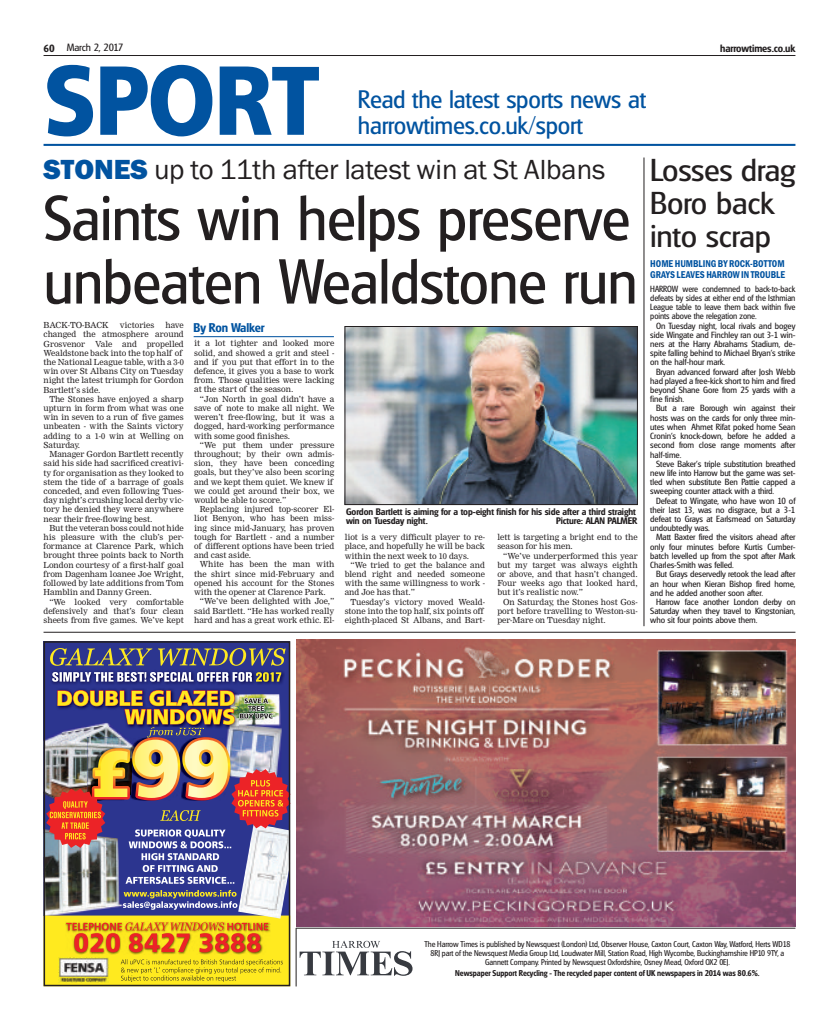
<style>
.page{position:relative;width:839px;height:1030px;background:#fff}
.page>*{position:absolute;margin:0;border:0;box-sizing:border-box;transform-origin:0 0}
.t1{font:800 102.38px "Front Page";letter-spacing:-.02em;color:#0153a0;scale:.9 1}
.t2{font:61.38px/63.5px "Glasgow Serial";letter-spacing:-.01em;color:#231f20}
.t3{font:30.75px/32.8px "Glasgow Serial";letter-spacing:-.01em;color:#231f20;scale:1.05 1}
.t4{font:28.62px "Franklin Gothic";letter-spacing:-.005em;color:#231f20}
.t5{font:24.62px/25.6px "Glasgow Serial";letter-spacing:-.01em;color:#0153a0}
.t6{font:700 12.25px "Glasgow Serial";letter-spacing:-.01em;color:#0153a0}
.t7{font:600 condensed 10.25px/11.2px "Franklin Gothic";letter-spacing:-.005em;color:#0153a0;scale:.95 1}
.t8{font:700 10.25px "Glasgow Serial";letter-spacing:-.01em;color:#231f20}
.t9{font:10.25px "Glasgow Serial";letter-spacing:-.01em;color:#231f20}
.t10{font:700 9.25px/9.2px "Glasgow Serial";letter-spacing:-.01em;color:#231f20}
.t11{font:8.75px/9.2px "Glasgow Serial";letter-spacing:-.01em;color:#231f20;text-align:justify}
.t12{font:8.75px/9.2px "Glasgow Serial";letter-spacing:-.01em;color:#231f20;text-align:justify;scale:.95 1}
.t13{font:8.25px/9.2px "Newsprint";letter-spacing:-.005em;color:#231f20;text-align:justify}
.t14{font:8.25px/9.2px "Glasgow Serial";letter-spacing:-.01em;color:#231f20;text-align:center;scale:.95 1}
.t15{font:700 8.25px "Glasgow Serial";letter-spacing:-.01em;color:#231f20;scale:.95 1}
.s1{font-weight:700}
.s2{font-weight:800;color:#0153a0}
</style>
<div class="page">
<img style="left:47px;top:648px;width:240px;height:335px">
<svg style="left:65px;top:648px;width:220px;height:18px;background:#646570"></svg>
<img style="left:49px;top:669px;width:236px;height:16px">
<svg style="left:52px;top:672px;width:229px;height:10px"></svg>
<img style="left:55px;top:688px;width:184px;height:22px">
<img style="left:73px;top:690px;width:162px;height:1px">
<img style="left:87px;top:737px;width:50px;height:64px">
<img style="left:147px;top:737px;width:35px;height:1px">
<img style="left:92px;top:748px;width:38px;height:52px">
<img style="left:94px;top:751px;width:34px;height:46px">
<img style="left:182px;top:737px;width:48px;height:32px">
<img style="left:135px;top:740px;width:93px;height:29px">
<svg style="left:47px;top:789px;width:58px;height:59px;background:#d3553f"></svg>
<img style="left:59px;top:957px;width:49px;height:26px">
<img style="left:65px;top:921px;width:205px;height:34px">
<svg style="left:66px;top:922px;width:202px;height:30px;background:#e48b1f"></svg>
<svg style="left:121px;top:959px;width:162px;height:23px;background:#e4d11f"></svg>
<img style="left:238px;top:884px;width:49px;height:35px">
<svg style="left:123px;top:890px;width:114px;height:20px;background:#686c8f"></svg>
<img style="left:58px;top:691px;width:216px;height:46px">
<svg style="left:125px;top:769px;width:162px;height:115px;background:#897090"></svg>
<div style="left:44px;top:641px;width:246px;height:345px;border:2px solid #231f20"></div>
<img style="left:296px;top:639px;width:499px;height:287px">
<hr style="left:194px;top:336px;width:140px;height:1px;background:#0153a0">
<img style="left:346px;top:328px;width:289px;height:175px">
<div style="left:344px;top:326px;width:293px;height:179px;border:1px solid #231f20"></div>
<hr style="left:44px;top:144px;width:751px;height:2px;background:#0153a0">
<hr style="left:643px;top:158px;width:1px;height:468px;background:#231f20">
<hr style="left:44px;top:55px;width:751px;height:1px;background:#231f20">
<hr style="left:44px;top:632px;width:751px;height:1px;background:#231f20">
<hr style="left:296px;top:928px;width:499px;height:1px;background:#231f20">
<hr style="left:296px;top:928px;width:1px;height:58px;background:#231f20">
<svg style="left:299px;top:941px;width:113px;height:35px"></svg>
<p class="t9" style="left:44px;top:42px;width:82px"><span class="s1">60</span> March 2, 2017</p>
<p class="t8" style="left:720px;top:42px;width:77px">harrowtimes.co.uk</p>
<h1 class="t1" style="left:44px;top:41px;width:309px">SPORT</h1>
<h3 class="t5" style="left:358px;top:86px;width:290px">Read the latest sports news at harrowtimes.co.uk/sport</h3>
<h3 class="t4" style="left:44px;top:154px;width:563px"><span class="s2">STONES</span> up to 11th after latest win at St Albans</h3>
<h2 class="t2" style="left:44px;top:186px;width:595px">Saints win helps preserve unbeaten Wealdstone run</h2>
<p class="t13" style="left:44px;top:321px;width:67px">BACK-TO-BACK</p>
<p class="t13" style="left:120px;top:321px;width:36px">victories</p>
<p class="t13" style="left:44px;top:321px;width:142px;text-align:left;text-indent:122px">have changed the atmosphere around<br>Grosvenor Vale and propelled<br>Wealdstone back into the top half of the National League table, with a 3-0 win over St Albans City on Tuesday night the latest triumph for Gordon<br>Bartlett’s side.</p>
<p class="t13" style="left:44px;top:394px;width:142px;text-indent:6px">The Stones have enjoyed a sharp upturn in form from what was one win in seven to a run of five games unbeaten - with the Saints victory adding to a 1-0 win at Welling on Saturday.</p>
<p class="t13" style="left:44px;top:450px;width:142px;text-indent:6px">Manager Gordon Bartlett recently said his side had sacrificed creativi&shy;ty for organisation as they looked to stem the tide of a barrage of goals conceded, and even following Tues&shy;day night’s crushing local derby vic&shy;tory he denied they were anywhere near their free-flowing best.</p>
<p class="t13" style="left:44px;top:523px;width:142px;text-indent:6px">But the veteran boss could not hide his pleasure with the club’s per&shy;formance at Clarence Park, which brought three points back to North London courtesy of a first-half goal from Dagenham loanee Joe Wright, followed by late additions from Tom Hamblin and Danny Green.</p>
<p class="t13" style="left:44px;top:597px;width:142px;text-indent:6px">“We looked very comfortable defensively and that’s four clean sheets from five games. We’ve kept</p>
<h3 class="t6" style="left:194px;top:320px;width:72px">By Ron Walker</h3>
<p class="t13" style="left:194px;top:339px;width:142px">it a lot tighter and looked more solid, and showed a grit and steel - and if you put that effort in to the defence, it gives you a base to work from. Those qualities were lacking at the start of the season.</p>
<p class="t13" style="left:194px;top:394px;width:142px;text-indent:6px">“Jon North in goal didn’t have a save of note to make all night. We weren’t free-flowing, but it was a dogged, hard-working performance with some good finishes.</p>
<p class="t13" style="left:194px;top:440px;width:142px;text-align:left;text-indent:6px">“We put them under pressure throughout; by their own admis&shy;sion, they have been conceding goals, but they’ve also been scoring and we kept them quiet. We knew if we could get around their box, we would be able to score.”</p>
<p class="t13" style="left:194px;top:505px;width:142px;text-indent:6px">Replacing injured top-scorer El&shy;liot Benyon, who has been miss&shy;ing since mid-January, has proven tough for Bartlett - and a number of different options have been tried and cast aside.</p>
<p class="t13" style="left:194px;top:560px;width:142px;text-indent:6px">White has been the man with the shirt since mid-February and opened his account for the Stones with the opener at Clarence Park.</p>
<p class="t13" style="left:194px;top:597px;width:142px;text-indent:6px">“We’ve been delighted with Joe,” said Bartlett. “He has worked really hard and has a great work ethic. El-</p>
<p class="t10" style="left:346px;top:507px;width:291px">Gordon Bartlett is aiming for a top-eight finish for his side after a third straight win on Tuesday night.</p>
<p class="t10" style="left:556px;top:516px;width:83px">Picture: ALAN PALMER</p>
<p class="t13" style="left:344px;top:533px;width:142px">liot is a very difficult player to re&shy;place, and hopefully he will be back within the next week to 10 days.</p>
<p class="t13" style="left:344px;top:560px;width:142px;text-indent:6px">“We tried to get the balance and blend right and needed someone with the same willingness to work - and Joe has that.”</p>
<p class="t13" style="left:344px;top:597px;width:142px;text-align:left;text-indent:6px">Tuesday’s victory moved Weald&shy;stone into the top half, six points off eighth-placed St Albans, and Bart-</p>
<p class="t13" style="left:497px;top:533px;width:142px">lett is targeting a bright end to the season for his men.</p>
<p class="t13" style="left:497px;top:551px;width:142px;text-indent:6px">“We’ve underperformed this year but my target was always eighth or above, and that hasn’t changed.<br>Four weeks ago that looked hard, but it’s realistic now.”</p>
<p class="t13" style="left:497px;top:597px;width:142px;text-indent:6px">On Saturday, the Stones host Gos&shy;port before travelling to Weston-su&shy;per-Mare on Tuesday night.</p>
<h3 class="t3" style="left:650px;top:153px;width:140px">Losses drag<br>Boro back into scrap</h3>
<p class="t7" style="left:650px;top:258px;width:143px">HOME HUMBLING BY ROCK-BOTTOM<br>GRAYS LEAVES HARROW IN TROUBLE</p>
<p class="t12" style="left:650px;top:284px;width:154px">HARROW were condemned to back-to-back defeats by sides at either end of the Isthmian League table to leave them back within five points above the relegation zone.</p>
<p class="t11" style="left:650px;top:321px;width:147px;text-indent:6px">On Tuesday night, local rivals and bogey side Wingate and Finchley ran out 3-1 win&shy;ners at the Harry Abrahams Stadium, de&shy;spite falling behind to Michael Bryan’s strike on the half-hour mark.</p>
<p class="t11" style="left:650px;top:367px;width:147px;text-indent:6px">Bryan advanced forward after Josh Webb had played a free-kick short to him and fired beyond Shane Gore from 25 yards with a fine finish.</p>
<p class="t11" style="left:650px;top:404px;width:147px;text-indent:6px">But a rare Borough win against their hosts was on the cards for only three min&shy;utes when Ahmet Rifat poked home Sean Cronin’s knock-down, before he added a second from close range moments after half-time.</p>
<p class="t11" style="left:650px;top:459px;width:147px;text-indent:6px">Steve Baker’s triple substitution breathed new life into Harrow but the game was set&shy;tled when substitute Ben Pattie capped a sweeping counter attack with a third.</p>
<p class="t11" style="left:650px;top:496px;width:147px;text-indent:6px">Defeat to Wingate, who have won 10 of their last 13, was no disgrace, but a 3-1 defeat to Grays at Earlsmead on Saturday undoubtedly was.</p>
<p class="t11" style="left:650px;top:533px;width:147px;text-indent:6px">Matt Baxter fired the visitors ahead after only four minutes before Kurtis Cumber&shy;batch levelled up from the spot after Mark Charles-Smith was felled.</p>
<p class="t11" style="left:650px;top:570px;width:147px;text-indent:6px">But Grays deservedly retook the lead after an hour when Kieran Bishop fired home, and he added another soon after.</p>
<p class="t11" style="left:650px;top:597px;width:147px;text-indent:6px">Harrow face another London derby on Saturday when they travel to Kingstonian, who sit four points above them.</p>
<p class="t14" style="left:424px;top:939px;width:386px">The Harrow Times is published by Newsquest (London) Ltd, Observer House, Caxton Court, Caxton Way, Watford, Herts WD18<br>8RJ part of the Newsquest Media Group Ltd, Loudwater Mill, Station Road, High Wycombe, Buckinghamshire HP10 9TY, a<br>Gannett Company. Printed by Newsquest Oxfordshire, Osney Mead, Oxford OX2 0EJ.</p>
<p class="t15" style="left:455px;top:968px;width:322px">Newspaper Support Recycling - The recycled paper content of UK newspapers in 2014 was 80.6%.</p>
</div>
